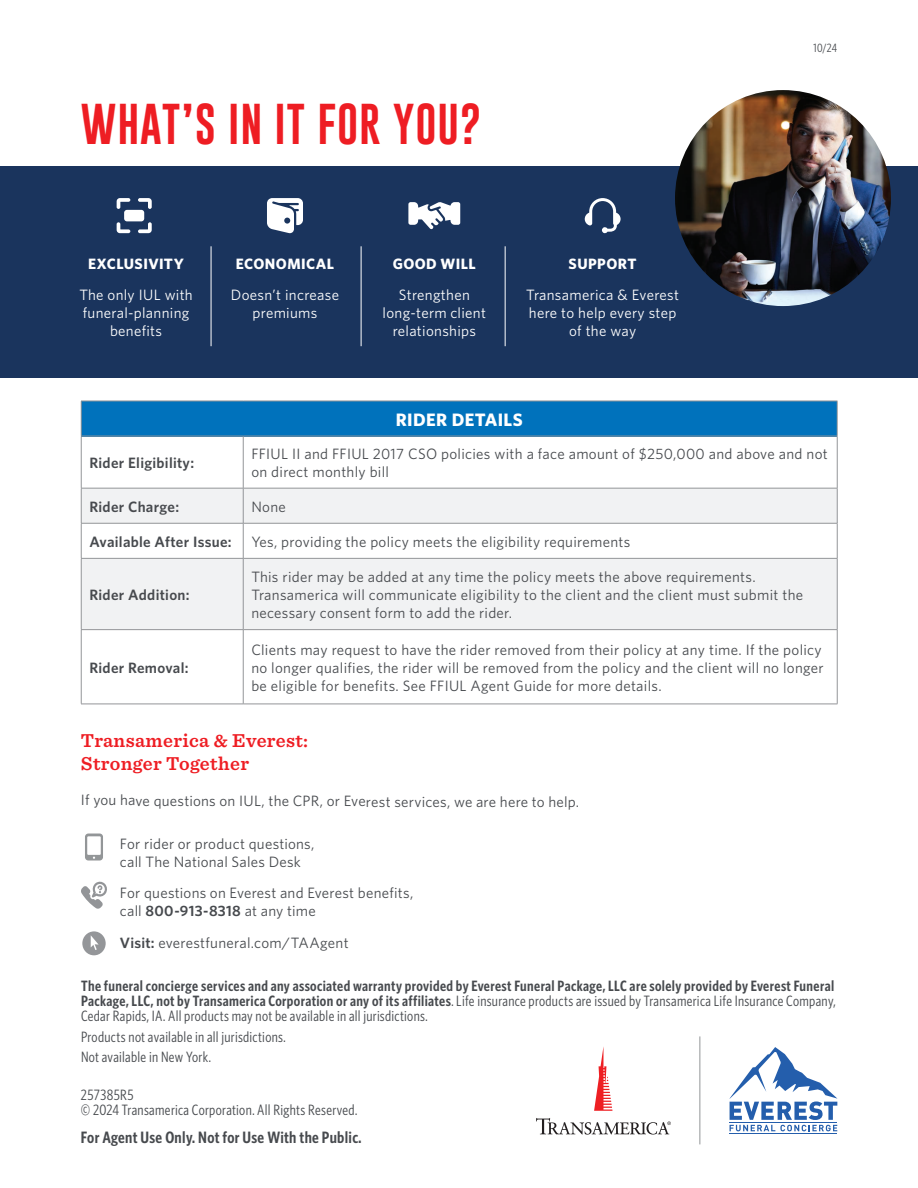
<style>
.page{position:relative;width:918px;height:1188px;background:#fff}
.page>*{position:absolute;margin:0;border:0;box-sizing:border-box;transform-origin:0 0}
.t1{font:42px "Gobold";letter-spacing:.02em;color:#ee1d23}
.t2{font:600 19.5px/23.4px "Sentinel";letter-spacing:.02em;color:#ee1d23}
.t3{font:700 18px "Whitney";letter-spacing:.02em;color:#fff}
.t4{font:600 16.5px "Whitney Condensed";letter-spacing:.02em;color:#474a4e}
.t5{font:15px/18px "Whitney";letter-spacing:.02em;color:#474a4e}
.t6{font:600 15px/15px "Whitney Condensed";letter-spacing:.025em;color:#474a4e;text-align:justify}
.t7{font:15px/18px "Whitney";letter-spacing:.02em;color:#fff;text-align:center}
.t8{font:15px/15px "Whitney Condensed";letter-spacing:.02em;color:#474a4e}
.t9{font:600 15px "Whitney";letter-spacing:.02em;color:#474a4e}
.t10{font:700 15px "Whitney";letter-spacing:.03em;color:#fff}
.t11{font:12px "Whitney Condensed";color:#474a4e}
.s1{font-weight:600}
.s2{font-weight:400}
</style>
<div class="page">
<hr style="left:700px;top:1036px;width:1px;height:108px;background:#939598">
<svg style="left:594px;top:1047px;width:19px;height:64px"></svg>
<svg style="left:536px;top:1118px;width:135px;height:17px"></svg>
<svg style="left:729px;top:1047px;width:108px;height:84px"></svg>
<hr style="left:730px;top:1122px;width:107px;height:1px;background:#245eac">
<hr style="left:730px;top:1133px;width:107px;height:1px;background:#245eac">
<div style="left:0;top:166px;width:918px;height:212px;background:#1a345d"></div>
<img style="left:675px;top:90px;width:216px;height:216px;border-radius:108px">
<div style="left:82px;top:931px;width:24px;height:24px;background:#949699;border-radius:50%"></div>
<svg style="left:91px;top:936px;width:8px;height:14px"></svg>
<svg style="left:85px;top:834px;width:18px;height:27px"></svg>
<svg style="left:81px;top:881px;width:26px;height:28px"></svg>
<hr style="left:211px;top:246px;width:1px;height:100px;background:#fff">
<hr style="left:361px;top:246px;width:1px;height:100px;background:#fff">
<hr style="left:505px;top:246px;width:1px;height:100px;background:#fff">
<svg style="left:138px;top:198px;width:14px;height:11px"></svg>
<svg style="left:117px;top:198px;width:13px;height:11px"></svg>
<svg style="left:138px;top:222px;width:14px;height:11px"></svg>
<svg style="left:117px;top:222px;width:13px;height:11px"></svg>
<div style="left:124px;top:210px;width:20px;height:11px;background:#fff;border-radius:3px"></div>
<svg style="left:267px;top:198px;width:36px;height:35px"></svg>
<svg style="left:408px;top:202px;width:52px;height:27px"></svg>
<svg style="left:585px;top:198px;width:36px;height:35px"></svg>
<div style="left:81px;top:401px;width:756px;height:35px;background:#0072bc"></div>
<svg style="left:82px;top:489px;width:755px;height:140px;fill:#f1f2f3"></svg>
<hr style="left:81px;top:401px;width:162px;height:1px;background:#939598">
<hr style="left:81px;top:401px;width:1px;height:35px;background:#939598">
<hr style="left:243px;top:401px;width:594px;height:1px;background:#939598">
<hr style="left:837px;top:401px;width:1px;height:35px;background:#939598">
<hr style="left:81px;top:436px;width:162px;height:1px;background:#939598">
<hr style="left:81px;top:436px;width:1px;height:52px;background:#939598">
<hr style="left:243px;top:436px;width:594px;height:1px;background:#939598">
<hr style="left:243px;top:436px;width:1px;height:52px;background:#939598">
<hr style="left:837px;top:436px;width:1px;height:52px;background:#939598">
<hr style="left:81px;top:488px;width:162px;height:1px;background:#939598">
<hr style="left:81px;top:488px;width:1px;height:35px;background:#939598">
<hr style="left:243px;top:488px;width:594px;height:1px;background:#939598">
<hr style="left:243px;top:488px;width:1px;height:35px;background:#939598">
<hr style="left:837px;top:488px;width:1px;height:35px;background:#939598">
<hr style="left:81px;top:523px;width:162px;height:1px;background:#939598">
<hr style="left:81px;top:524px;width:1px;height:34px;background:#939598">
<hr style="left:243px;top:523px;width:594px;height:1px;background:#939598">
<hr style="left:243px;top:524px;width:1px;height:34px;background:#939598">
<hr style="left:837px;top:524px;width:1px;height:34px;background:#939598">
<hr style="left:81px;top:558px;width:162px;height:1px;background:#939598">
<hr style="left:81px;top:559px;width:1px;height:70px;background:#939598">
<hr style="left:243px;top:558px;width:594px;height:1px;background:#939598">
<hr style="left:243px;top:559px;width:1px;height:70px;background:#939598">
<hr style="left:837px;top:559px;width:1px;height:70px;background:#939598">
<hr style="left:81px;top:629px;width:162px;height:1px;background:#939598">
<hr style="left:81px;top:630px;width:1px;height:74px;background:#939598">
<hr style="left:243px;top:629px;width:594px;height:1px;background:#939598">
<hr style="left:243px;top:630px;width:1px;height:74px;background:#939598">
<hr style="left:837px;top:630px;width:1px;height:74px;background:#939598">
<hr style="left:81px;top:704px;width:162px;height:1px;background:#939598">
<hr style="left:243px;top:704px;width:594px;height:1px;background:#939598">
<h1 class="t1" style="left:81px;top:97px;width:402px">WHAT’S IN IT FOR YOU?</h1>
<p class="t10" style="left:88px;top:253px;width:97px">EXCLUSIVITY</p>
<p class="t7" style="left:79px;top:285px;width:115px">The only IUL with funeral-planning benefits</p>
<p class="t10" style="left:236px;top:253px;width:100px">ECONOMICAL</p>
<p class="t7" style="left:231px;top:285px;width:110px">Doesn’t increase premiums</p>
<p class="t10" style="left:393px;top:253px;width:85px">GOOD WILL</p>
<p class="t7" style="left:383px;top:285px;width:105px">Strengthen long-term client relationships</p>
<p class="t10" style="left:569px;top:253px;width:70px">SUPPORT</p>
<p class="t7" style="left:526px;top:285px;width:154px">Transamerica &amp; Everest here to help every step of the way</p>
<p class="t3" style="left:396px;top:407px;width:128px">RIDER DETAILS</p>
<p class="t11" style="left:813px;top:40px;width:25px">10/24</p>
<p class="t9" style="left:89px;top:453px;width:106px">Rider Eligibility:</p>
<p class="t5" style="left:251px;top:445px;width:578px">FFIUL II and FFIUL 2017 CSO policies with a face amount of $250,000 and above and not on direct monthly bill</p>
<p class="t9" style="left:89px;top:496px;width:91px">Rider Charge:</p>
<p class="t5" style="left:251px;top:497px;width:36px">None</p>
<p class="t9" style="left:89px;top:532px;width:144px">Available After Issue:</p>
<p class="t5" style="left:251px;top:532px;width:380px">Yes, providing the policy meets the eligibility requirements</p>
<p class="t9" style="left:89px;top:585px;width:102px">Rider Addition:</p>
<p class="t5" style="left:251px;top:567px;width:553px">This rider may be added at any time the policy meets the above requirements.<br>Transamerica will communicate eligibility to the client and the client must submit the necessary consent form to add the rider.</p>
<p class="t9" style="left:89px;top:658px;width:101px">Rider Removal:</p>
<p class="t5" style="left:251px;top:640px;width:574px">Clients may request to have the rider removed from their policy at any time. If the policy no longer qualifies, the rider will be removed from the policy and the client will no longer be eligible for benefits. See FFIUL Agent Guide for more details.</p>
<h2 class="t2" style="left:81px;top:728px;width:229px">Transamerica &amp; Everest:<br>Stronger Together</h2>
<p class="t5" style="left:81px;top:792px;width:500px">If you have questions on IUL, the CPR, or Everest services, we are here to help.</p>
<p class="t5" style="left:120px;top:834px;width:196px">For rider or product questions, call The National Sales Desk</p>
<p class="t5" style="left:120px;top:883px;width:295px">For questions on Everest and Everest benefits, call <span class="s1">800-913-8318</span> at any time</p>
<p class="t5" style="left:120px;top:933px;width:230px"><span class="s1">Visit:</span> everestfuneral.com/TAAgent</p>
<p class="t6" style="left:81px;top:978px;width:756px">The funeral concierge services and any associated warranty provided by Everest Funeral Package, LLC are solely provided by Everest Funeral Package, LLC, not by Transamerica Corporation or any of its affiliates<span class="s2">. Life insurance products are issued by Transamerica Life Insurance Company, Cedar Rapids, IA. All products may not be available in all jurisdictions.</span></p>
<p class="t8" style="left:81px;top:1026px;width:206px;line-height:20.4px">Products not available in all jurisdictions.<br>Not available in New York.</p>
<p class="t8" style="left:81px;top:1087px;width:278px">257385R5<br>© 2024 Transamerica Corporation. All Rights Reserved.</p>
<p class="t4" style="left:81px;top:1127px;width:282px">For Agent Use Only. Not for Use With the Public.</p>
</div>
